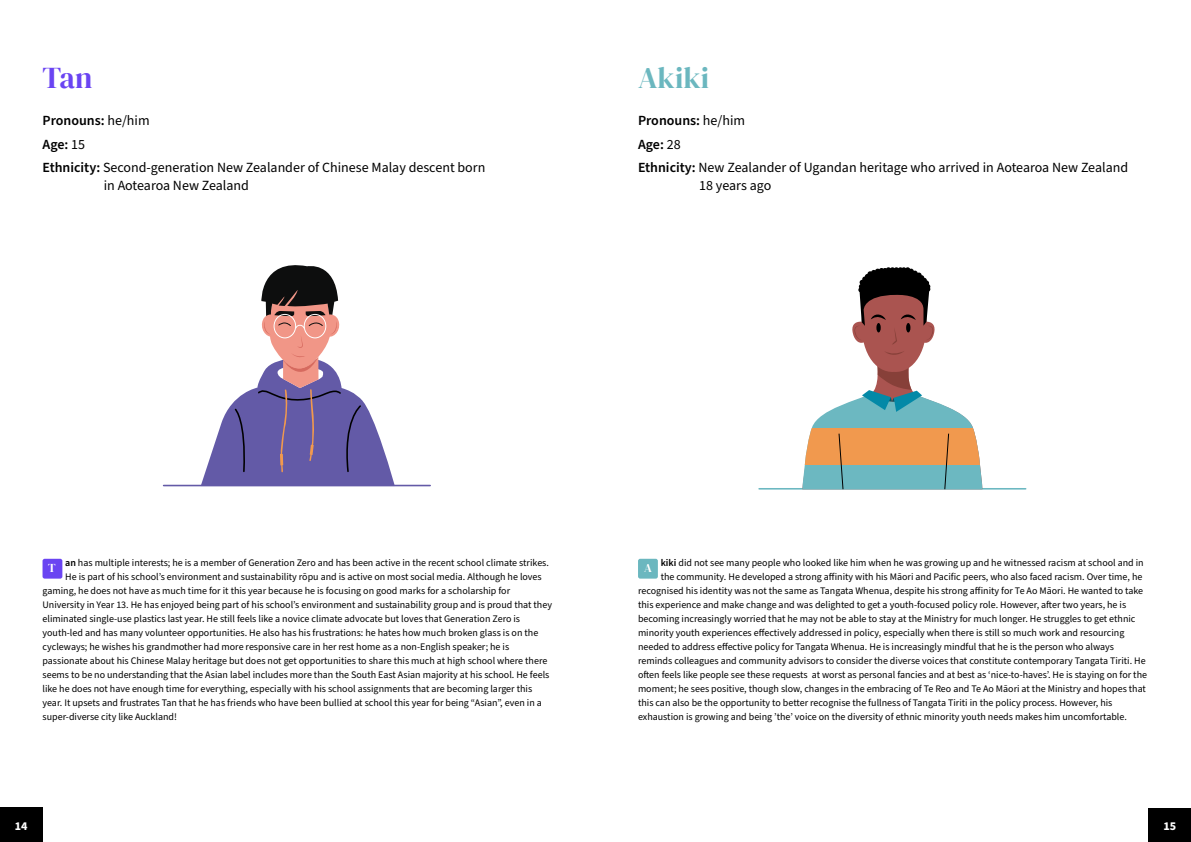
<style>
.page{position:relative;width:1191px;height:842px;background:#fff}
.page>*{position:absolute;margin:0;border:0;box-sizing:border-box;transform-origin:0 0}
.t1{font:30px "DM Serif Display";color:#6bb7bf}
.t2{font:30px "DM Serif Display";color:#6a44f2}
.t3{font:14px/23.7px "Source Sans Pro";color:#000}
.t4{font:700 12px "Source Sans Pro";color:#fff}
.t5{font:12px "DM Serif Display";color:#fff}
.t6{font:10px "Source Sans Pro";color:#000}
.s1{font-weight:600}
</style>
<div class="page">
<div style="left:0;top:806px;width:43px;height:36px;background:#000"></div>
<div style="left:1148px;top:808px;width:43px;height:34px;background:#000"></div>
<div style="left:43px;top:559px;width:19px;height:20px;background:#6a44f2;border-radius:2px"></div>
<div style="left:638px;top:559px;width:20px;height:20px;background:#6bb7bf;border-radius:2px"></div>
<hr style="left:759px;top:488px;width:266px;height:2px;background:#6cb8c1">
<svg style="left:802px;top:267px;width:180px;height:223px"></svg>
<hr style="left:164px;top:485px;width:266px;height:1px;background:#635aa7">
<svg style="left:201px;top:265px;width:194px;height:220px"></svg>
<h1 class="t2" style="left:43px;top:60px;width:51px">Tan</h1>
<h2 class="t3" style="left:43px;top:109px;width:444px"><span class="s1">Pronouns:</span> he/him<br><span class="s1">Age:</span> 15<br><span class="s1">Ethnicity:</span> Second-generation New Zealander of Chinese Malay descent born</h2>
<h2 class="t3" style="left:104px;top:174px;width:147px">in Aotearoa New Zealand</h2>
<h1 class="t1" style="left:638px;top:60px;width:73px">Akiki</h1>
<h2 class="t3" style="left:638px;top:109px;width:491px"><span class="s1">Pronouns:</span> he/him<br><span class="s1">Age:</span> 28<br><span class="s1">Ethnicity:</span> New Zealander of Ugandan heritage who arrived in Aotearoa New Zealand</h2>
<h2 class="t3" style="left:699px;top:174px;width:74px">18 years ago</h2>
<p class="t6" style="left:65px;top:556px;width:485px"><span class="s1">an</span> has multiple interests; he is a member of Generation Zero and has been active in the recent school climate strikes.</p>
<p class="t6" style="left:65px;top:570px;width:478px">He is part of his school’s environment and sustainability rōpu and is active on most social media. Although he loves</p>
<p class="t6" style="left:43px;top:584px;width:469px">gaming, he does not have as much time for it this year because he is focusing on good marks for a scholarship for</p>
<p class="t6" style="left:43px;top:598px;width:511px">University in Year 13. He has enjoyed being part of his school’s environment and sustainability group and is proud that they</p>
<p class="t6" style="left:43px;top:612px;width:479px">eliminated single-use plastics last year. He still feels like a novice climate advocate but loves that Generation Zero is</p>
<p class="t6" style="left:43px;top:626px;width:497px">youth-led and has many volunteer opportunities. He also has his frustrations: he hates how much broken glass is on the</p>
<p class="t6" style="left:43px;top:640px;width:468px">cycleways; he wishes his grandmother had more responsive care in her rest home as a non-English speaker; he is</p>
<p class="t6" style="left:43px;top:654px;width:506px">passionate about his Chinese Malay heritage but does not get opportunities to share this much at high school where there</p>
<p class="t6" style="left:43px;top:668px;width:508px">seems to be no understanding that the Asian label includes more than the South East Asian majority at his school. He feels</p>
<p class="t6" style="left:43px;top:682px;width:491px">like he does not have enough time for everything, especially with his school assignments that are becoming larger this</p>
<p class="t6" style="left:43px;top:696px;width:501px">year. It upsets and frustrates Tan that he has friends who have been bullied at school this year for being “Asian”, even in a</p>
<p class="t6" style="left:43px;top:710px;width:136px">super-diverse city like Auckland!</p>
<p class="t5" style="left:48px;top:561px;width:9px">T</p>
<p class="t6" style="left:660px;top:556px;width:484px"><span class="s1">kiki</span> did not see many people who looked like him when he was growing up and he witnessed racism at school and in</p>
<p class="t6" style="left:660px;top:570px;width:483px">the community. He developed a strong affinity with his Māori and Pacific peers, who also faced racism. Over time, he</p>
<p class="t6" style="left:638px;top:584px;width:506px">recognised his identity was not the same as Tangata Whenua, despite his strong affinity for Te Ao Māori. He wanted to take</p>
<p class="t6" style="left:638px;top:598px;width:490px">this experience and make change and was delighted to get a youth-focused policy role. However, after two years, he is</p>
<p class="t6" style="left:638px;top:612px;width:499px">becoming increasingly worried that he may not be able to stay at the Ministry for much longer. He struggles to get ethnic</p>
<p class="t6" style="left:638px;top:626px;width:488px">minority youth experiences effectively addressed in policy, especially when there is still so much work and resourcing</p>
<p class="t6" style="left:638px;top:640px;width:477px">needed to address effective policy for Tangata Whenua. He is increasingly mindful that he is the person who always</p>
<p class="t6" style="left:638px;top:654px;width:509px">reminds colleagues and community advisors to consider the diverse voices that constitute contemporary Tangata Tiriti. He</p>
<p class="t6" style="left:638px;top:668px;width:510px">often feels like people see these requests at worst as personal fancies and at best as ‘nice-to-haves’. He is staying on for the</p>
<p class="t6" style="left:638px;top:682px;width:509px">moment; he sees positive, though slow, changes in the embracing of Te Reo and Te Ao Māori at the Ministry and hopes that</p>
<p class="t6" style="left:638px;top:696px;width:476px">this can also be the opportunity to better recognise the fullness of Tangata Tiriti in the policy process. However, his</p>
<p class="t6" style="left:638px;top:710px;width:490px">exhaustion is growing and being ’the’ voice on the diversity of ethnic minority youth needs makes him uncomfortable.</p>
<p class="t5" style="left:644px;top:561px;width:9px">A</p>
<p class="t4" style="left:15px;top:818px;width:14px">14</p>
<p class="t4" style="left:1163px;top:818px;width:14px">15</p>
</div>
